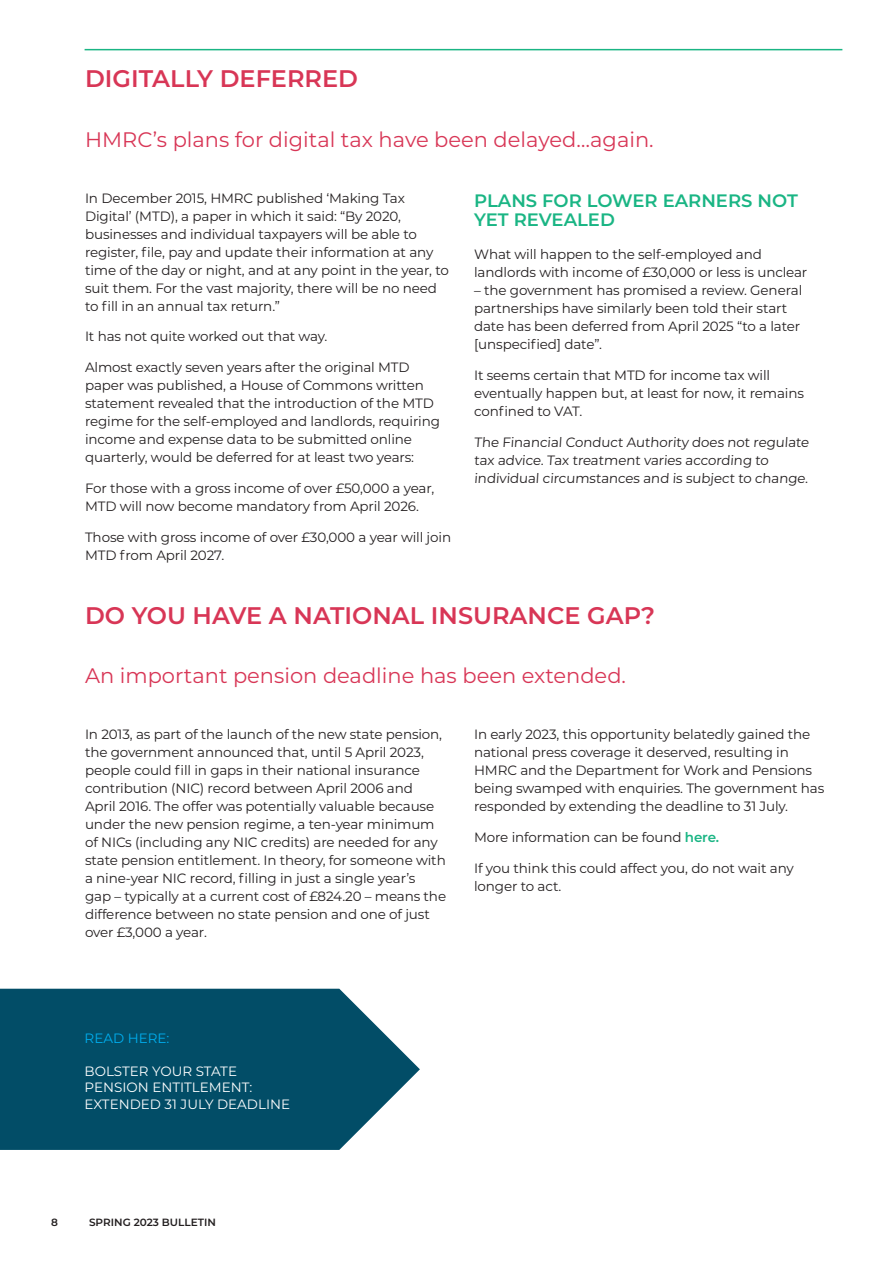
<style>
.page{position:relative;width:893px;height:1263px;background:#fff}
.page>*{position:absolute;margin:0;border:0;box-sizing:border-box;transform-origin:0 0}
.t1{font:600 24px "Montserrat";color:#d83656}
.Main_intro{font:21px "Montserrat";color:#d83656}
.t2{font:600 18px/19.5px "Montserrat";color:#1ab584}
.t3{font:13.5px/18px "Montserrat";letter-spacing:-.01em;color:#231f20}
.Pullout{font:13.5px/16.5px "Montserrat";color:#fff}
.Pullout-2{font:13.5px "Montserrat";color:#00aeef}
.t4{font:600 10.5px "Montserrat";color:#231f20}
.s1{font-weight:600;color:#1ab584}
</style>
<div class="page">
<hr style="left:85px;top:49px;width:757px;height:1px;background:#1ab584">
<svg style="left:0;top:989px;width:420px;height:161px;background:#195d75"></svg>
<h1 class="t1" style="left:85px;top:62px;width:274px">DIGITALLY DEFERRED</h1>
<p class="Main_intro" style="left:85px;top:125px;width:570px">HMRC’s plans for digital tax have been delayed…again.</p>
<h2 class="t3" style="left:85px;top:188px;width:365px">In December 2015, HMRC published ‘Making Tax Digital’ (MTD), a paper in which it said: “By 2020, businesses and individual taxpayers will be able to register, file, pay and update their information at any time of the day or night, and at any point in the year, to suit them. For the vast majority, there will be no need to fill in an annual tax return.”</h2>
<h2 class="t3" style="left:85px;top:327px;width:244px">It has not quite worked out that way.</h2>
<h2 class="t3" style="left:85px;top:358px;width:356px">Almost exactly seven years after the original MTD paper was published, a House of Commons written statement revealed that the introduction of the MTD regime for the self-employed and landlords, requiring income and expense data to be submitted online quarterly, would be deferred for at least two years:</h2>
<h2 class="t3" style="left:85px;top:478px;width:351px">For those with a gross income of over £50,000 a year,<br>MTD will now become mandatory from April 2026.</h2>
<h2 class="t3" style="left:85px;top:527px;width:368px">Those with gross income of over £30,000 a year will join<br>MTD from April 2027.</h2>
<h2 class="t2" style="left:474px;top:190px;width:325px">PLANS FOR LOWER EARNERS NOT<br>YET REVEALED</h2>
<h2 class="t3" style="left:474px;top:245px;width:335px">What will happen to the self-employed and landlords with income of £30,000 or less is unclear</h2>
<h2 class="t3" style="left:474px;top:281px;width:330px">– the government has promised a review. General partnerships have similarly been told their start date has been deferred from April 2025 “to a later [unspecified] date”.</h2>
<h2 class="t3" style="left:474px;top:366px;width:331px">It seems certain that MTD for income tax will eventually happen but, at least for now, it remains confined to VAT.</h2>
<h2 class="t3" style="left:474px;top:432px;width:338px">The Financial Conduct Authority does not regulate tax advice. Tax treatment varies according to individual circumstances and is subject to change.</h2>
<h1 class="t1" style="left:85px;top:598px;width:571px">DO YOU HAVE A NATIONAL INSURANCE GAP?</h1>
<p class="Main_intro" style="left:85px;top:661px;width:542px">An important pension deadline has been extended.</p>
<h2 class="t3" style="left:85px;top:725px;width:363px">In 2013, as part of the launch of the new state pension, the government announced that, until 5 April 2023, people could fill in gaps in their national insurance contribution (NIC) record between April 2006 and April 2016. The offer was potentially valuable because under the new pension regime, a ten-year minimum of NICs (including any NIC credits) are needed for any state pension entitlement. In theory, for someone with a nine-year NIC record, filling in just a single year’s<br>gap – typically at a current cost of £824.20 – means the difference between no state pension and one of just over £3,000 a year.</h2>
<h2 class="t3" style="left:474px;top:725px;width:352px">In early 2023, this opportunity belatedly gained the national press coverage it deserved, resulting in HMRC and the Department for Work and Pensions being swamped with enquiries. The government has responded by extending the deadline to 31 July.</h2>
<h2 class="t3" style="left:474px;top:828px;width:247px">More information can be found <span class="s1">here.</span></h2>
<h2 class="t3" style="left:474px;top:858px;width:321px">If you think this could affect you, do not wait any longer to act.</h2>
<p class="Pullout-2" style="left:85px;top:1029px;width:86px">READ HERE:</p>
<p class="Pullout" style="left:85px;top:1062px;width:207px">BOLSTER YOUR STATE<br>PENSION ENTITLEMENT:<br>EXTENDED 31 JULY DEADLINE</p>
<p class="t4" style="left:51px;top:1215px;width:8px">8</p>
<p class="t4" style="left:89px;top:1215px;width:128px">SPRING 2023 BULLETIN</p>
</div>
